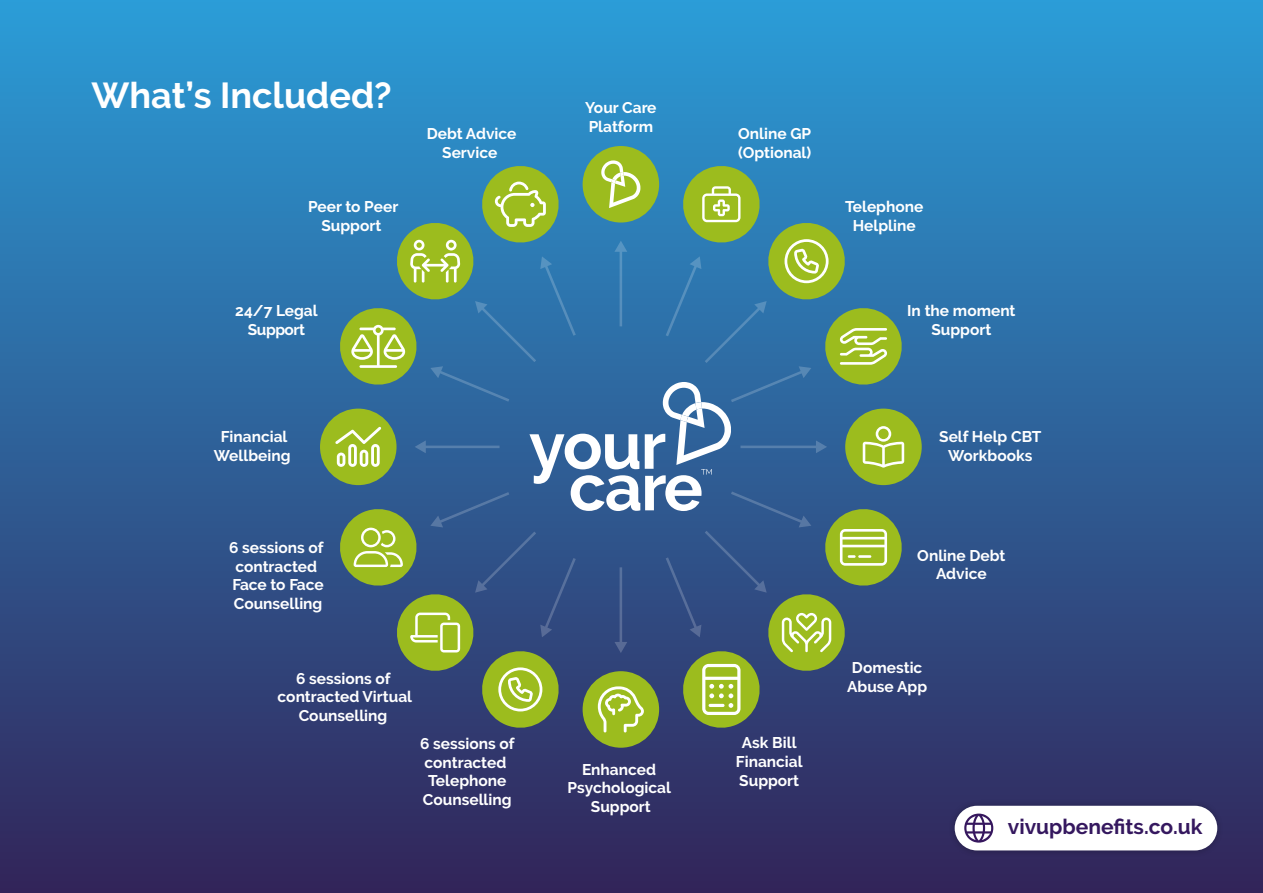
<style>
.page{position:relative;width:1263px;height:893px;background:#fff}
.page>*{position:absolute;margin:0;border:0;box-sizing:border-box;transform-origin:0 0}
.t1{font:700 36px "Raleway";color:#fff}
.t2{font:700 21px "Raleway";color:#35185f}
.t3{font:700 15.45px/18.6px "Raleway";color:#fff;text-align:center}
.t4{font:700 15.45px/18.6px "Raleway";letter-spacing:-.03em;color:#fff;text-align:center}
</style>
<div class="page">
<div style="left:0;top:0;width:1263px;height:893px;background:linear-gradient(to bottom,#2b9dd8,#322459)"></div>
<div style="left:948px;top:799px;width:276px;height:58px;background:#000;opacity:.25"></div>
<div style="left:955px;top:806px;width:262px;height:44px;background:#fff;border-radius:22px"></div>
<svg style="left:964px;top:814px;width:29px;height:29px"></svg>
<div style="left:845px;top:409px;width:77px;height:76px;background:#9cbc1e;border-radius:50%"></div>
<div style="left:583px;top:146px;width:76px;height:77px;background:#9cbc1e;border-radius:50%"></div>
<div style="left:583px;top:671px;width:76px;height:77px;background:#9cbc1e;border-radius:50%"></div>
<div style="left:320px;top:409px;width:76px;height:76px;background:#9cbc1e;border-radius:50%"></div>
<svg style="left:335px;top:160px;width:572px;height:573px;background:#4d7986"></svg>
<h1 class="t1" style="left:92px;top:75px;width:302px">What’s Included?</h1>
<p class="t3" style="left:308px;top:197px;width:92px">Peer to Peer<br>Support</p>
<p class="t4" style="left:235px;top:302px;width:84px">24/7 Legal<br>Support</p>
<p class="t3" style="left:427px;top:125px;width:91px">Debt Advice<br>Service</p>
<p class="t3" style="left:214px;top:428px;width:78px">Financial<br>Wellbeing</p>
<p class="t3" style="left:229px;top:538px;width:96px;text-align:left">6 sessions of contracted<br>Face to Face<br>Counselling</p>
<p class="t3" style="left:278px;top:669px;width:136px">6 sessions of contracted Virtual<br>Counselling</p>
<p class="t3" style="left:420px;top:734px;width:96px">6 sessions of contracted<br>Telephone<br>Counselling</p>
<p class="t3" style="left:585px;top:99px;width:73px;text-align:left">Your Care<br>Platform</p>
<p class="t3" style="left:568px;top:760px;width:105px">Enhanced<br>Psychological<br>Support</p>
<p class="t3" style="left:738px;top:124px;width:75px;text-align:left">Online GP (Optional)</p>
<p class="t3" style="left:845px;top:197px;width:80px">Telephone<br>Helpline</p>
<p class="t3" style="left:907px;top:302px;width:110px">In the moment<br>Support</p>
<p class="t3" style="left:736px;top:734px;width:68px">Ask Bill<br>Financial<br>Support</p>
<p class="t3" style="left:939px;top:428px;width:104px">Self Help CBT<br>Workbooks</p>
<p class="t3" style="left:917px;top:546px;width:90px">Online Debt<br>Advice</p>
<p class="t3" style="left:847px;top:658px;width:81px">Domestic<br>Abuse App</p>
<h2 class="t2" style="left:1008px;top:815px;width:196px">vivupbenefits.co.uk</h2>
</div>
